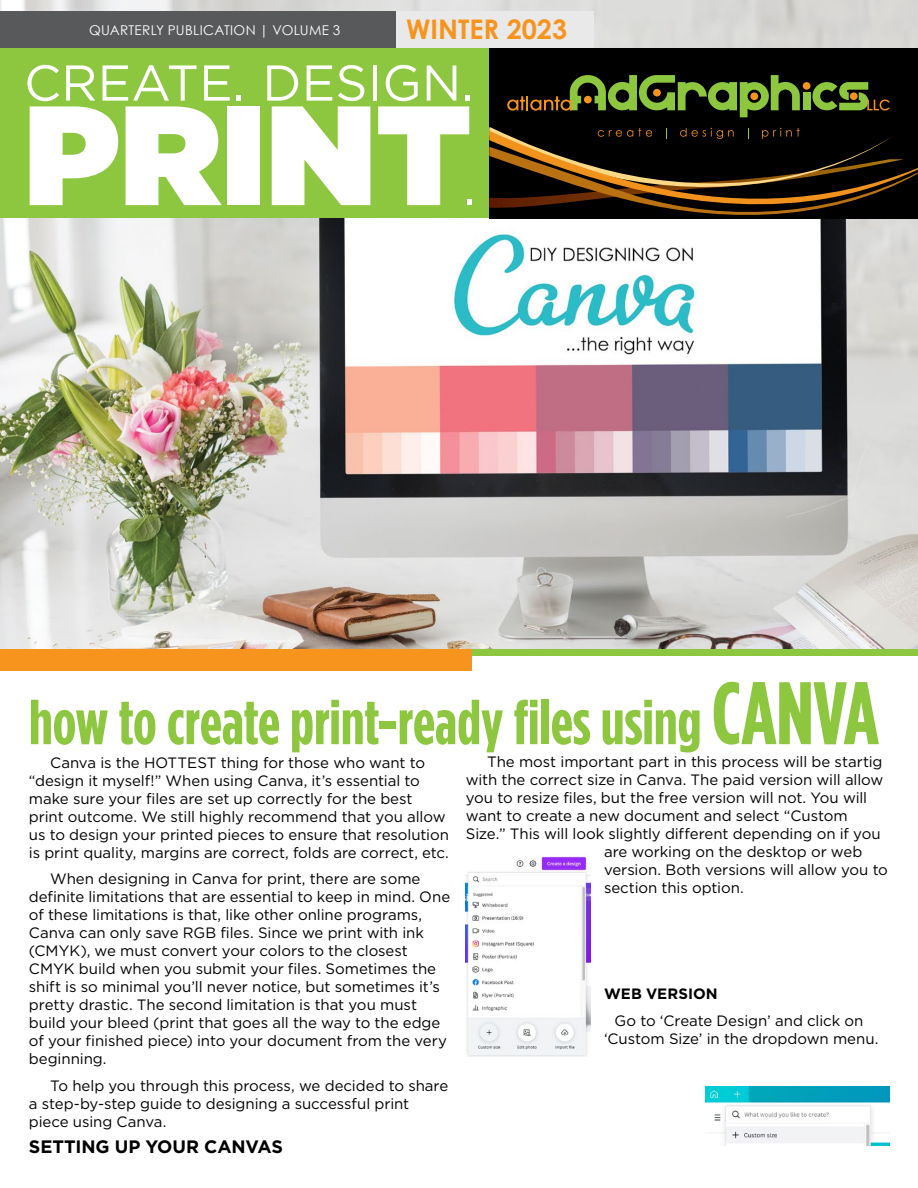
<style>
.page{position:relative;width:918px;height:1188px;background:#fff}
.page>*{position:absolute;margin:0;border:0;box-sizing:border-box;transform-origin:0 0}
.headline{font:900 141px "Gotham HTF";color:#fff}
.body_text{font:700 condensed 63px "Gotham HTF";letter-spacing:-.005em;color:#8dc63f}
.headline-2{font:50.25px "Gotham HTF";color:#fff}
.body_text-2{font:700 27px "Century Gothic";color:#f7941e}
.body_text-3{font:700 18px "Gotham HTF";letter-spacing:-.005em;color:#000}
.body_text-4{font:15px/18px "Gotham HTF";letter-spacing:-.005em;color:#000}
.body_text-5{font:700 15px "Gotham HTF";color:#000}
.body_text-6{font:13.5px "Century Gothic";letter-spacing:.02em;color:#fff}
.s1{font-size:88.5px}
</style>
<div class="page">
<img style="left:0;top:218px;width:918px;height:431px">
<img style="left:0;top:0;width:918px;height:49px">
<div style="left:472px;top:649px;width:446px;height:7px;background:#8dc63f"></div>
<div style="left:0;top:48px;width:495px;height:170px;background:#8dc63f"></div>
<div style="left:395px;top:12px;width:199px;height:36px;background:#e9e9ea"></div>
<div style="left:0;top:12px;width:395px;height:36px;background:#58595b"></div>
<div style="left:0;top:649px;width:472px;height:22px;background:#f7941e"></div>
<div style="left:489px;top:49px;width:429px;height:170px;background:#000"></div>
<svg style="left:489px;top:127px;width:429px;height:98px"></svg>
<svg style="left:507px;top:75px;width:383px;height:42px"></svg>
<img style="left:466px;top:856px;width:125px;height:200px">
<img style="left:705px;top:1086px;width:185px;height:59px">
<p class="body_text-6" style="left:89px;top:21px;width:253px">QUARTERLY PUBLICATION | VOLUME 3</p>
<p class="body_text-2" style="left:406px;top:8px;width:162px">WINTER 2023</p>
<p class="headline-2" style="left:24px;top:55px;width:451px">CREATE. DESIGN.</p>
<p class="headline" style="left:24px;top:74px;width:449px">PRINT</p>
<p class="headline-2" style="left:463px;top:160px;width:14px">.</p>
<p class="body_text" style="left:29px;top:687px;width:852px">how to create print-ready files using <span class="s1">CANVA</span></p>
<p class="body_text-4" style="left:29px;top:753px;width:422px;text-indent:21px">Canva is the HOTTEST thing for those who want to “design it myself!” When using Canva, it’s essential to make sure your files are set up correctly for the best print outcome. We still highly recommend that you allow us to design your printed pieces to ensure that resolution is print quality, margins are correct, folds are correct, etc.</p>
<p class="body_text-4" style="left:29px;top:870px;width:423px;text-indent:21px">When designing in Canva for print, there are some definite limitations that are essential to keep in mind. One of these limitations is that, like other online programs, Canva can only save RGB files. Since we print with ink (CMYK), we must convert your colors to the closest CMYK build when you submit your files. Sometimes the shift is so minimal you’ll never notice, but sometimes it’s pretty drastic. The second limitation is that you must build your bleed (print that goes all the way to the edge of your finished piece) into your document from the very beginning.</p>
<p class="body_text-4" style="left:29px;top:1076px;width:421px;text-indent:21px">To help you through this process, we decided to share a step-by-step guide to designing a successful print piece using Canva.</p>
<p class="body_text-3" style="left:29px;top:1137px;width:256px">SETTING UP YOUR CANVAS</p>
<p class="body_text-4" style="left:487px;top:753px;width:397px">The most important part in this process will be startig</p>
<p class="body_text-4" style="left:466px;top:771px;width:419px">with the correct size in Canva. The paid version will allow</p>
<p class="body_text-4" style="left:466px;top:789px;width:403px">you to resize files, but the free version will not. You will</p>
<p class="body_text-4" style="left:466px;top:807px;width:383px">want to create a new document and select “Custom</p>
<p class="body_text-4" style="left:466px;top:825px;width:416px">Size.” This will look slightly different depending on if you</p>
<p class="body_text-4" style="left:604px;top:843px;width:260px">are working on the desktop or web</p>
<p class="body_text-4" style="left:604px;top:861px;width:285px">version. Both versions will allow you to</p>
<p class="body_text-4" style="left:604px;top:879px;width:141px">section this option.</p>
<p class="body_text-5" style="left:604px;top:985px;width:115px">WEB VERSION</p>
<p class="body_text-4" style="left:604px;top:1011px;width:276px;text-align:center">Go to ‘Create Design’ and click on ‘Custom Size’ in the dropdown menu.</p>
</div>
